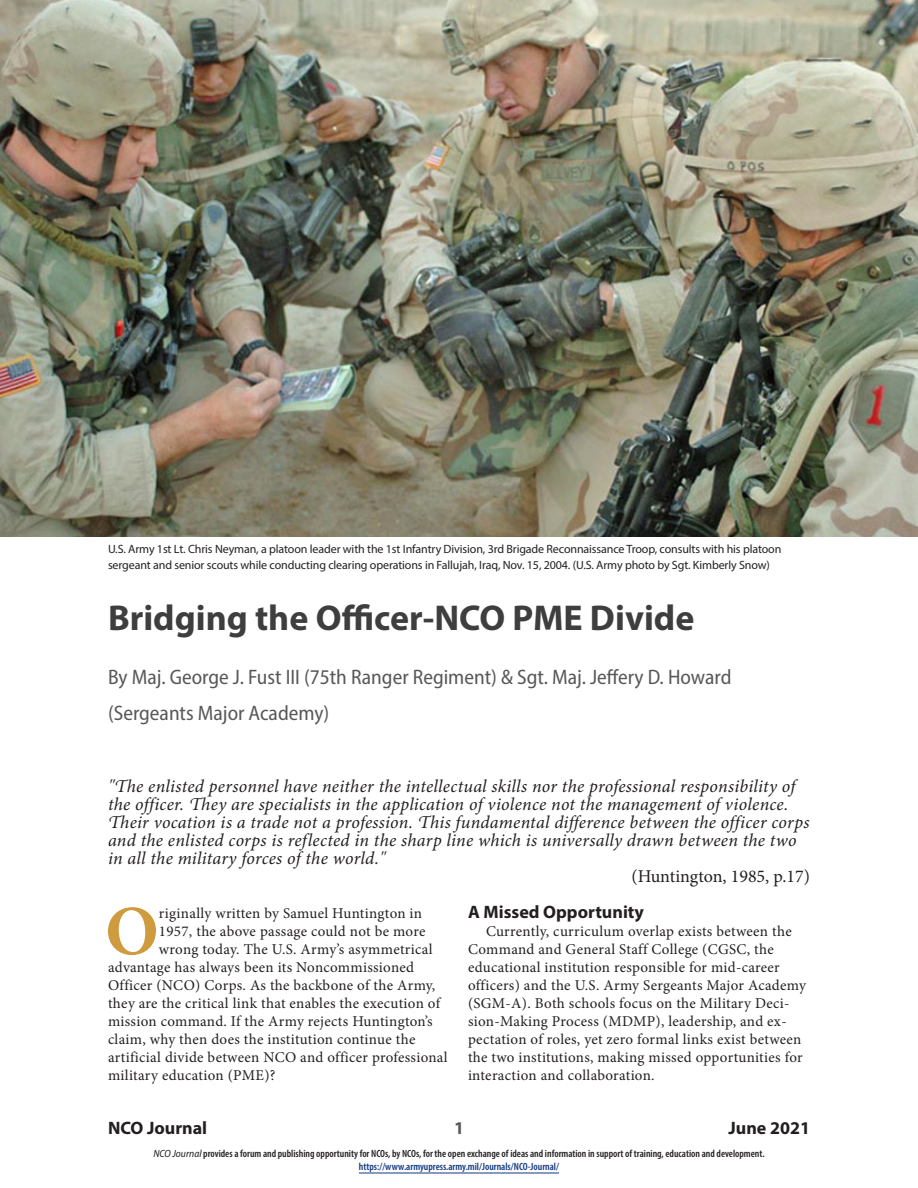
<style>
.page{position:relative;width:918px;height:1188px;background:#fff}
.page>*{position:absolute;margin:0;border:0;box-sizing:border-box;transform-origin:0 0}
.body-first{font:700 70.35px "Minion Pro";color:#cf9b3f}
.sub-title{font:700 36px "Myriad Pro";color:#3e3e3f}
.author-organization{font:semi-condensed 21px/36px "Myriad Pro";color:#57585a}
.body{font:italic 18px/18px "Minion Pro";letter-spacing:.015em;color:#231f20}
.subhead{font:700 18px "Myriad Pro";color:#231f20}
.body-2{font:18px "Minion Pro";color:#231f20}
.t1{font:700 18px "Myriad Pro";color:#57585a}
.body-first-2{font:15px "Minion Pro";letter-spacing:.02em;color:#231f20}
.body-3{font:15px/18px "Minion Pro";letter-spacing:.02em;color:#231f20}
.cutline{font:12px/16.5px "Myriad Pro";letter-spacing:-.01em;color:#231f20}
.t2{font:600 condensed 10.5px/13.5px "Myriad Pro";color:#231f20;text-align:center}
.s1{font-weight:400;font-style:italic;font-stretch:semi-condensed}
.s2{color:#113880}
</style>
<div class="page">
<hr style="left:359px;top:1173px;width:200px;height:1px;background:#113880">
<img style="left:0;top:0;width:918px;height:536px">
<p class="cutline" style="left:108px;top:540px;width:675px">U.S. Army 1st Lt. Chris Neyman, a platoon leader with the 1st Infantry Division, 3rd Brigade Reconnaissance Troop, consults with his platoon sergeant and senior scouts while conducting clearing operations in Fallujah, Iraq, Nov. 15, 2004. (U.S. Army photo by Sgt. Kimberly Snow)</p>
<p class="sub-title" style="left:108px;top:594px;width:588px">Bridging the Officer-NCO PME Divide</p>
<p class="author-organization" style="left:108px;top:659px;width:625px">By Maj. George J. Fust III (75th Ranger Regiment) &amp; Sgt. Maj. Jeffery D. Howard (Sergeants Major Academy)</p>
<p class="body" style="left:108px;top:777px;width:703px">"The enlisted personnel have neither the intellectual skills nor the professional responsibility of the officer. They are specialists in the application of violence not the management of violence.<br>Their vocation is a trade not a profession. This fundamental difference between the officer corps and the enlisted corps is reflected in the sharp line which is universally drawn between the two in all the military forces of the world."</p>
<p class="body-2" style="left:631px;top:864px;width:180px">(Huntington, 1985, p.17)</p>
<p class="body-first" style="left:105px;top:882px;width:55px">O</p>
<p class="body-first-2" style="left:159px;top:903px;width:265px">riginally written by Samuel Huntington in</p>
<p class="body-first-2" style="left:159px;top:921px;width:268px">1957, the above passage could not be more</p>
<p class="body-first-2" style="left:159px;top:939px;width:275px">wrong today. The U.S. Army’s asymmetrical</p>
<p class="body-first-2" style="left:108px;top:957px;width:308px">advantage has always been its Noncommissioned</p>
<p class="body-first-2" style="left:108px;top:975px;width:329px">Officer (NCO) Corps. As the backbone of the Army,</p>
<p class="body-first-2" style="left:108px;top:993px;width:334px">they are the critical link that enables the execution of</p>
<p class="body-first-2" style="left:108px;top:1011px;width:326px">mission command. If the Army rejects Huntington’s</p>
<p class="body-first-2" style="left:108px;top:1029px;width:309px">claim, why then does the institution continue the</p>
<p class="body-first-2" style="left:108px;top:1047px;width:341px">artificial divide between NCO and officer professional</p>
<p class="body-first-2" style="left:108px;top:1065px;width:169px">military education (PME)?</p>
<p class="subhead" style="left:468px;top:900px;width:178px">A Missed Opportunity</p>
<p class="body-3" style="left:468px;top:922px;width:339px;text-indent:18px">Currently, curriculum overlap exists between the Command and General Staff College (CGSC, the educational institution responsible for mid-career officers) and the U.S. Army Sergeants Major Academy (SGM-A). Both schools focus on the Military Deci&shy;sion-Making Process (MDMP), leadership, and ex&shy;pectation of roles, yet zero formal links exist between the two institutions, making missed opportunities for interaction and collaboration.</p>
<p class="subhead" style="left:108px;top:1116px;width:101px">NCO Journal</p>
<p class="t1" style="left:454px;top:1116px;width:11px">1</p>
<p class="subhead" style="left:728px;top:1116px;width:83px">June 2021</p>
<p class="t2" style="left:153px;top:1146px;width:613px"><span class="s1">NCO Journal</span> provides a forum and publishing opportunity for NCOs, by NCOs, for the open exchange of ideas and information in support of training, education and development. <span class="s2">https://www.armyupress.army.mil/Journals/NCO-Journal/</span></p>
</div>
